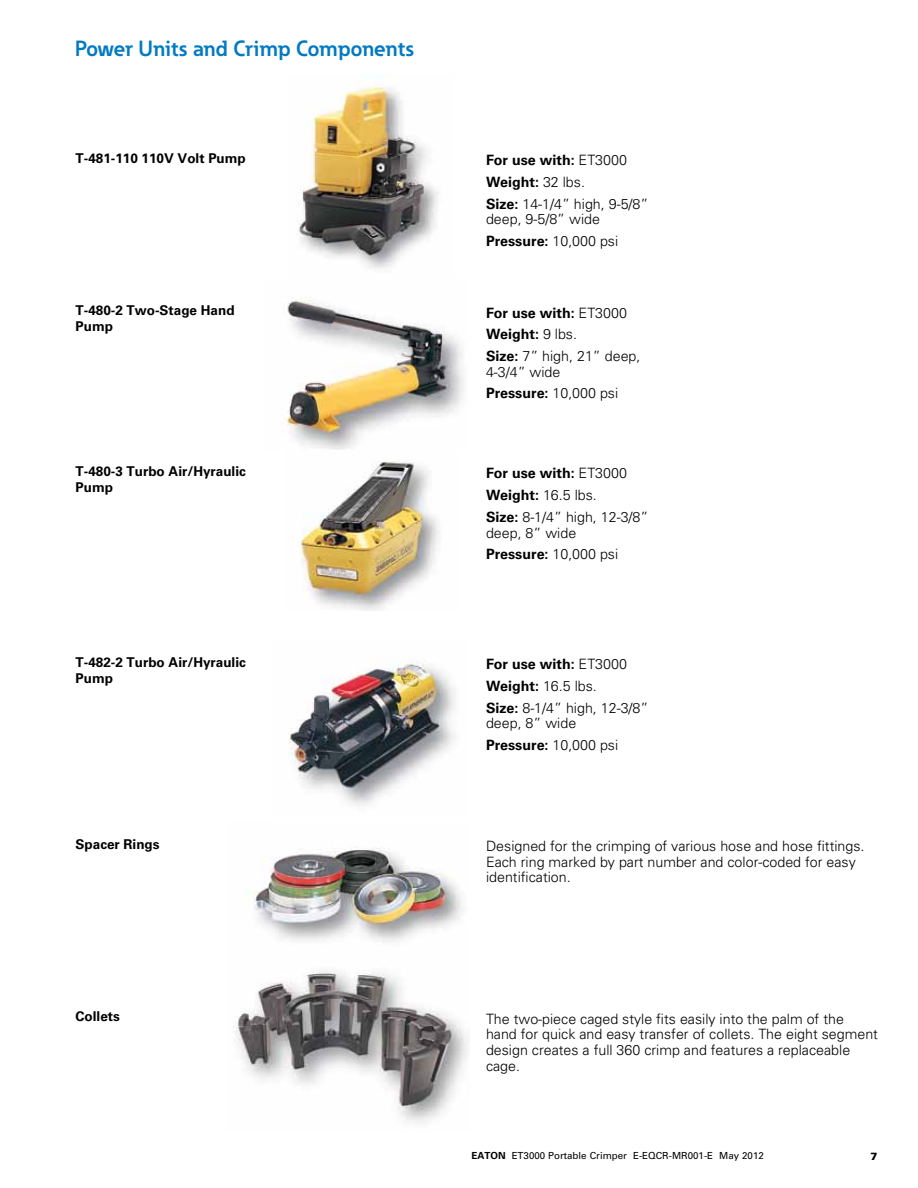
<style>
.page{position:relative;width:918px;height:1188px;background:#fff}
.page>*{position:absolute;margin:0;border:0;box-sizing:border-box;transform-origin:0 0}
.t1{font:700 21.75px "Eaton";color:#007ac2}
.t2{font:300 14.25px/21.8px "Univers LT Std";color:#000}
.t3{font:700 13.5px/15.8px "Univers LT Std";color:#000}
.t4{font:900 10.5px "Univers LT Std";color:#000}
.t5{font:9.75px "Univers LT Std";color:#000}
.s1{font-weight:700}
</style>
<div class="page">
<img style="left:299px;top:74px;width:139px;height:195px">
<img style="left:289px;top:661px;width:166px;height:145px">
<img style="left:301px;top:449px;width:139px;height:162px">
<img style="left:284px;top:297px;width:180px;height:152px">
<img style="left:253px;top:847px;width:211px;height:95px">
<img style="left:234px;top:972px;width:235px;height:151px">
<h1 class="t1" style="left:75px;top:34px;width:341px">Power Units and Crimp Components</h1>
<p class="t3" style="left:76px;top:150px;width:172px">T-481-110 110V Volt Pump</p>
<p class="t2" style="left:486px;top:149px;width:164px"><span class="s1">For use with:</span> ET3000<br><span class="s1">Weight:</span> 32 lbs.<br><span class="s1">Size:</span> 14-1/4” high, 9-5/8”</p>
<p class="t2" style="left:486px;top:208px;width:134px">deep, 9-5/8” wide<br><span class="s1">Pressure:</span> 10,000 psi</p>
<p class="t3" style="left:76px;top:303px;width:161px">T-480-2 Two-Stage Hand<br>Pump</p>
<p class="t2" style="left:486px;top:302px;width:156px"><span class="s1">For use with:</span> ET3000<br><span class="s1">Weight:</span> 9 lbs.<br><span class="s1">Size:</span> 7” high, 21” deep,</p>
<p class="t2" style="left:486px;top:361px;width:134px">4-3/4” wide<br><span class="s1">Pressure:</span> 10,000 psi</p>
<p class="t3" style="left:76px;top:463px;width:172px">T-480-3 Turbo Air/Hyraulic<br>Pump</p>
<p class="t2" style="left:486px;top:462px;width:164px"><span class="s1">For use with:</span> ET3000<br><span class="s1">Weight:</span> 16.5 lbs.<br><span class="s1">Size:</span> 8-1/4” high, 12-3/8”</p>
<p class="t2" style="left:486px;top:522px;width:134px">deep, 8” wide<br><span class="s1">Pressure:</span> 10,000 psi</p>
<p class="t3" style="left:76px;top:654px;width:172px">T-482-2 Turbo Air/Hyraulic<br>Pump</p>
<p class="t2" style="left:486px;top:653px;width:164px"><span class="s1">For use with:</span> ET3000<br><span class="s1">Weight:</span> 16.5 lbs.<br><span class="s1">Size:</span> 8-1/4” high, 12-3/8”</p>
<p class="t2" style="left:486px;top:712px;width:134px">deep, 8” wide<br><span class="s1">Pressure:</span> 10,000 psi</p>
<p class="t3" style="left:76px;top:836px;width:86px">Spacer Rings</p>
<p class="t2" style="left:486px;top:838px;width:380px;line-height:15.8px">Designed for the crimping of various hose and hose fittings.<br>Each ring marked by part number and color-coded for easy identification.</p>
<p class="t3" style="left:76px;top:1009px;width:46px">Collets</p>
<p class="t2" style="left:486px;top:1011px;width:394px;line-height:15.8px">The two-piece caged style fits easily into the palm of the hand for quick and easy transfer of collets. The eight segment design creates a full 360 crimp and features a replaceable cage.</p>
<p class="t5" style="left:472px;top:1150px;width:294px"><span class="s1">EATON</span> ET3000 Portable Crimper E-EQCR-MR001-E May 2012</p>
<p class="t4" style="left:870px;top:1150px;width:9px">7</p>
</div>
